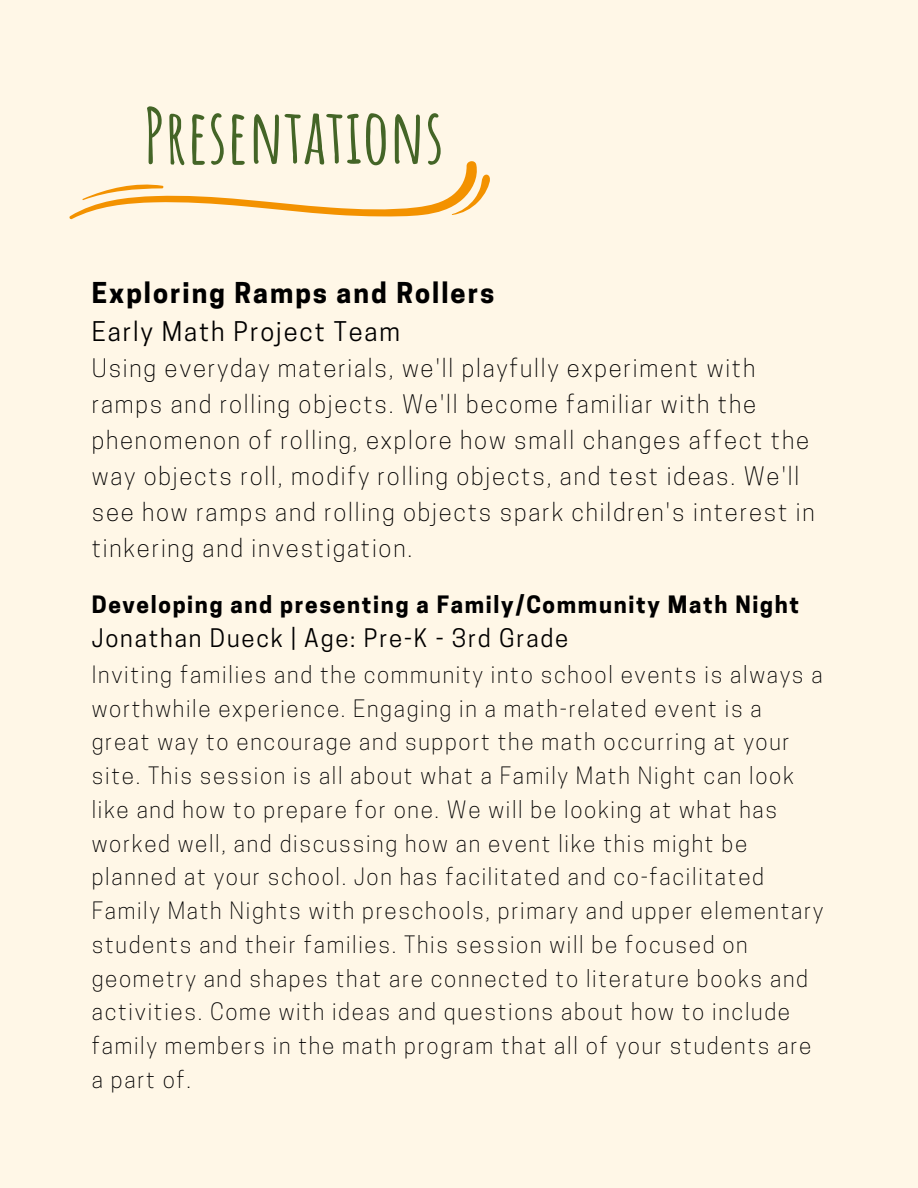
<style>
.page{position:relative;width:918px;height:1188px;background:#fff7e7}
.page>*{position:absolute;margin:0;border:0;box-sizing:border-box;transform-origin:0 0}
.t1{font:700 75.15px "Amatic SC";color:#446527}
.t2{font:700 27px "Cooper Hewitt";letter-spacing:.075em;color:#000}
.t3{font:25.5px "Cooper Hewitt";letter-spacing:.075em;color:#000}
.t4{font:300 24px/36px "Cooper Hewitt";letter-spacing:.075em;color:#000}
.t5{font:24px "Cooper Hewitt";letter-spacing:.075em;color:#000}
.t6{font:300 22.5px/33.8px "Cooper Hewitt";letter-spacing:.075em;color:#000}
.t7{font:700 22.5px "Cooper Hewitt";letter-spacing:.075em;color:#000}
</style>
<div class="page">
<svg style="left:69px;top:161px;width:421px;height:59px"></svg>
<h1 class="t1" style="left:143px;top:88px;width:302px">Presentations</h1>
<p class="t2" style="left:92px;top:282px;width:404px">Exploring Ramps and Rollers</p>
<p class="t3" style="left:92px;top:322px;width:310px">Early Math Project Team</p>
<p class="t4" style="left:92px;top:353px;width:724px">Using everyday materials, we'll playfully experiment with ramps and rolling objects. We'll become familiar with the phenomenon of rolling, explore how small changes affect the way objects roll, modify rolling objects, and test ideas. We'll see how ramps and rolling objects spark children's interest in tinkering and investigation.</p>
<p class="t7" style="left:92px;top:596px;width:709px">Developing and presenting a Family/Community Math Night</p>
<p class="t5" style="left:92px;top:629px;width:478px">Jonathan Dueck | Age: Pre-K - 3rd Grade</p>
<p class="t6" style="left:92px;top:660px;width:733px">Inviting families and the community into school events is always a worthwhile experience. Engaging in a math-related event is a great way to encourage and support the math occurring at your site. This session is all about what a Family Math Night can look like and how to prepare for one. We will be looking at what has worked well, and discussing how an event like this might be planned at your school. Jon has facilitated and co-facilitated Family Math Nights with preschools, primary and upper elementary students and their families. This session will be focused on geometry and shapes that are connected to literature books and activities. Come with ideas and questions about how to include family members in the math program that all of your students are a part of.</p>
</div>
